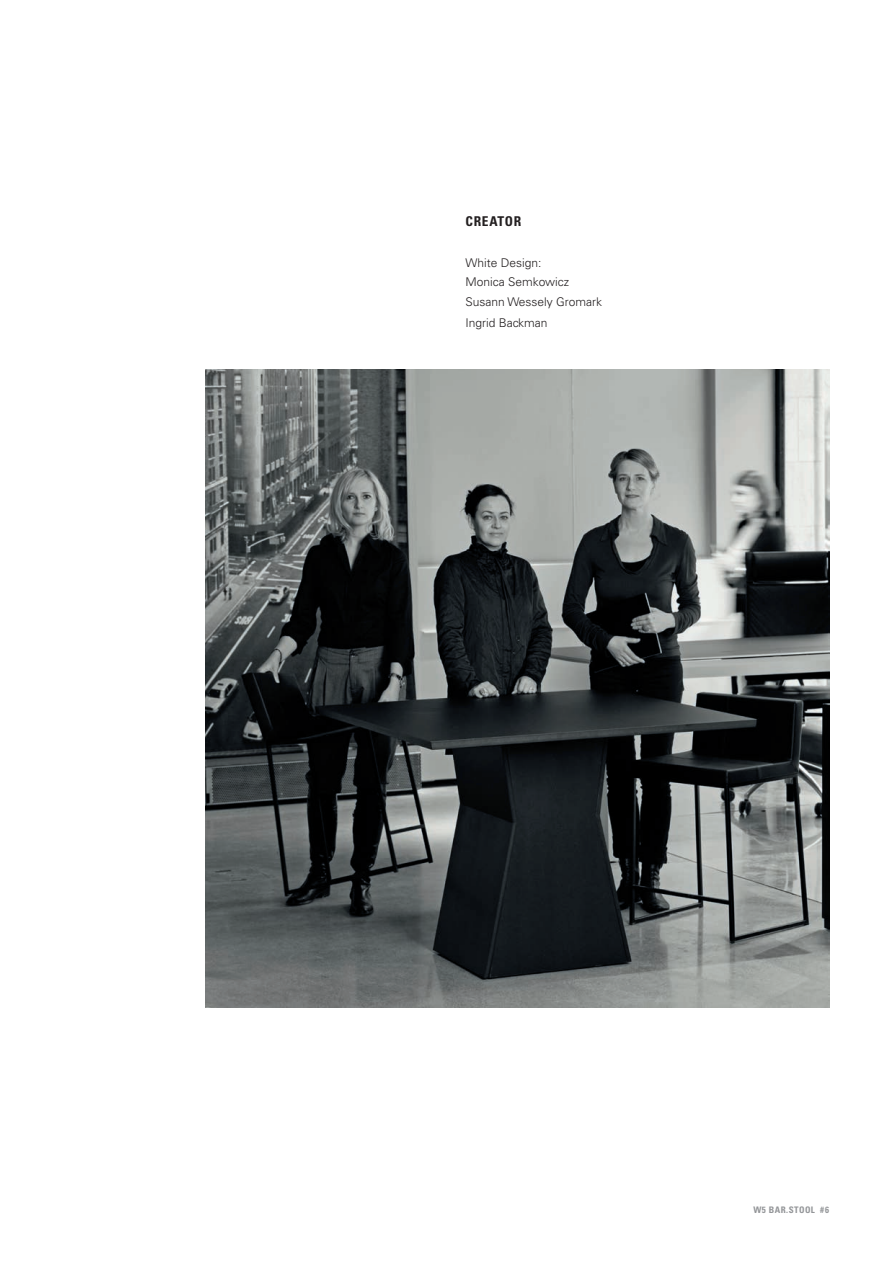
<style>
.page{position:relative;width:893px;height:1263px;background:#fff}
.page>*{position:absolute;margin:0;border:0;box-sizing:border-box;transform-origin:0 0}
.t1{font:700 condensed 13.5px "Univers";letter-spacing:.05em;color:#231f20}
.t2{font:300 12px "Univers";color:#231f20}
.t3{font:700 condensed 9px "Univers";letter-spacing:.05em;color:#939598}
</style>
<div class="page">
<img style="left:205px;top:370px;width:624px;height:638px">
<p class="t1" style="left:466px;top:213px;width:57px">CREATOR</p>
<p class="t2" style="left:466px;top:255px;width:78px">White Design:</p>
<p class="t2" style="left:466px;top:275px;width:105px">Monica Semkowicz</p>
<p class="t2" style="left:466px;top:294px;width:138px">Susann Wessely Gromark</p>
<p class="t2" style="left:466px;top:316px;width:83px">Ingrid Backman</p>
<p class="t3" style="left:753px;top:1204px;width:77px">W5 BAR.STOOL #6</p>
</div>
